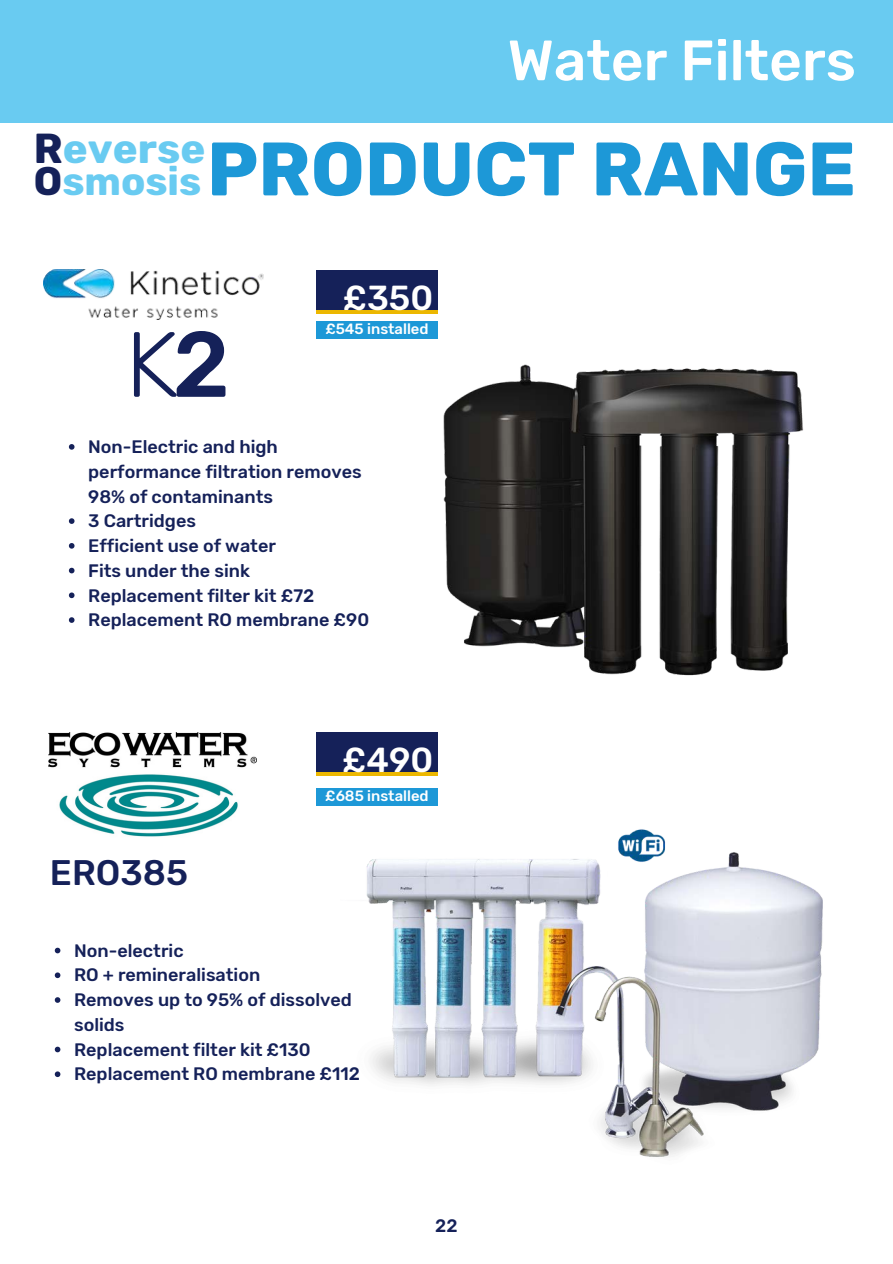
<style>
.page{position:relative;width:893px;height:1264px;background:#fff}
.page>*{position:absolute;margin:0;border:0;box-sizing:border-box;transform-origin:0 0}
.t1{font:300 92.4px "Rubik";color:#152159}
.t2{font:700 75.6px "Rubik";color:#1d98d7}
.t3{font:500 56.7px "Rubik";color:#fff}
.t4{font:700 41.7px "Rubik";color:#69cbf1}
.t5{font:700 39.75px "Rubik";color:#69cbf1}
.t6{font:500 35.4px "Rubik";color:#152159}
.t7{font:500 34.65px "Rubik";color:#fff}
.t8{font:500 18px/24.8px "Rubik";color:#152159}
.t9{font:500 14.85px "Rubik";color:#fff}
.s1{color:#152159}
.s2{font-weight:500}
</style>
<div class="page">
<div style="left:0;top:0;width:892px;height:122px;background:#69cbf1"></div>
<img style="left:366px;top:829px;width:457px;height:328px">
<img style="left:48px;top:732px;width:208px;height:105px">
<img style="left:44px;top:269px;width:220px;height:51px">
<div style="left:316px;top:274px;width:121px;height:40px;background:#ecb700"></div>
<div style="left:316px;top:270px;width:121px;height:40px;background:#152159"></div>
<div style="left:316px;top:321px;width:121px;height:18px;background:#1d98d7"></div>
<img style="left:443px;top:364px;width:361px;height:312px">
<svg style="left:55px;top:947px;width:5px;height:6px"></svg>
<svg style="left:55px;top:972px;width:5px;height:6px"></svg>
<svg style="left:55px;top:997px;width:5px;height:5px"></svg>
<svg style="left:55px;top:1046px;width:5px;height:6px"></svg>
<svg style="left:55px;top:1071px;width:5px;height:6px"></svg>
<svg style="left:69px;top:444px;width:5px;height:5px"></svg>
<svg style="left:69px;top:518px;width:5px;height:6px"></svg>
<svg style="left:69px;top:543px;width:5px;height:5px"></svg>
<svg style="left:69px;top:567px;width:5px;height:6px"></svg>
<svg style="left:69px;top:592px;width:5px;height:6px"></svg>
<svg style="left:69px;top:617px;width:5px;height:6px"></svg>
<div style="left:316px;top:736px;width:121px;height:40px;background:linear-gradient(to right,#ecb700,#ecb700)"></div>
<div style="left:316px;top:732px;width:121px;height:39px;background:#152159"></div>
<div style="left:316px;top:788px;width:121px;height:18px;background:#1d98d7"></div>
<h3 class="t3" style="left:507px;top:27px;width:350px">Water Filters</h3>
<h3 class="t4" style="left:34px;top:124px;width:173px"><span class="s1">R</span>everse</h3>
<h3 class="t5" style="left:34px;top:158px;width:169px"><span class="s1">O</span>smosis</h3>
<h2 class="t2" style="left:207px;top:125px;width:650px">PRODUCT RANGE</h2>
<h1 class="t1" style="left:125px;top:310px;width:106px">K<span class="s2">2</span></h1>
<h3 class="t7" style="left:343px;top:277px;width:92px">£350</h3>
<p class="t9" style="left:325px;top:320px;width:105px">£545 installed</p>
<p class="t8" style="left:88px;top:434px;width:282px">Non-Electric and high performance filtration removes<br>98% of contaminants<br>3 Cartridges<br>Efficient use of water<br>Fits under the sink<br>Replacement filter kit £72<br>Replacement RO membrane £90</p>
<h3 class="t6" style="left:50px;top:852px;width:139px">ERO385</h3>
<h3 class="t7" style="left:342px;top:739px;width:92px">£490</h3>
<p class="t9" style="left:325px;top:787px;width:105px">£685 installed</p>
<p class="t8" style="left:74px;top:938px;width:287px">Non-electric<br>RO + remineralisation<br>Removes up to 95% of dissolved solids<br>Replacement filter kit £130<br>Replacement RO membrane £112</p>
<p class="t8" style="left:435px;top:1212px;width:24px">22</p>
</div>
